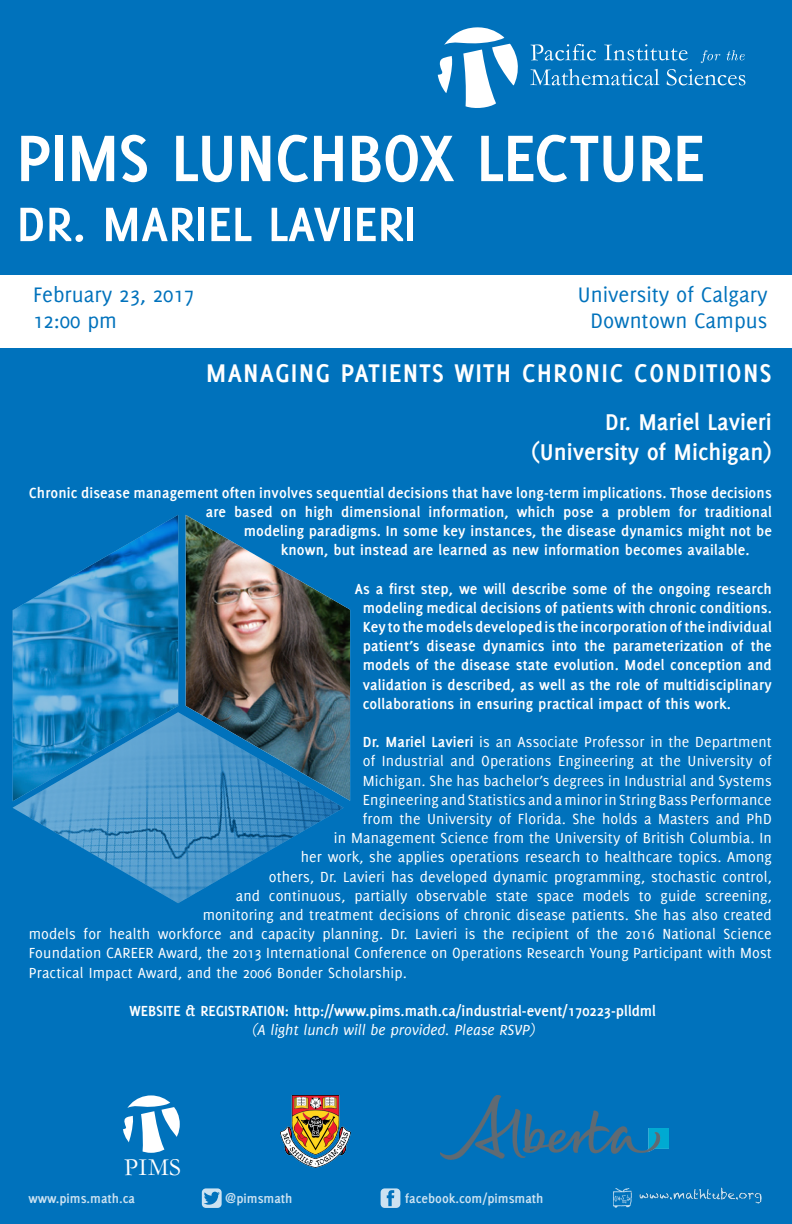
<style>
.page{position:relative;width:792px;height:1224px;background:#0072bc}
.page>*{position:absolute;margin:0;border:0;box-sizing:border-box;transform-origin:0 0}
.Date{font:700 72px "Delicious";letter-spacing:-.02em;color:#fff}
.Date-2{font:700 53px "Delicious";color:#fff}
.t1{font:700 28px "Delicious";letter-spacing:.04em;color:#fff}
.t2{font:700 25px "Delicious";color:#fff}
.t3{font:24.9px "Garamond";color:#fff}
.White_bar_text{font:23px "Delicious";color:#0072bc}
.t4{font:16px "Delicious";letter-spacing:.01em;color:#fff}
.t5{font:700 16px/19.2px "Delicious";letter-spacing:.01em;color:#fff;text-align:justify}
.t6{font:700 14px "Delicious";color:#fff}
.s1{font-weight:700}
.s2{font-weight:400;font-style:italic}
</style>
<div class="page">
<img style="left:614px;top:1188px;width:148px;height:20px">
<svg style="left:381px;top:1188px;width:19px;height:20px"></svg>
<svg style="left:202px;top:1188px;width:20px;height:20px"></svg>
<svg style="left:438px;top:27px;width:80px;height:81px"></svg>
<svg style="left:531px;top:44px;width:65px;height:17px"></svg>
<svg style="left:604px;top:44px;width:84px;height:17px"></svg>
<svg style="left:701px;top:50px;width:19px;height:13px"></svg>
<svg style="left:727px;top:50px;width:18px;height:10px"></svg>
<svg style="left:530px;top:69px;width:129px;height:16px"></svg>
<svg style="left:667px;top:69px;width:78px;height:16px"></svg>
<svg style="left:123px;top:1095px;width:57px;height:58px"></svg>
<img style="left:440px;top:1095px;width:228px;height:65px">
<div style="left:0;top:275px;width:792px;height:73px;background:#fff"></div>
<img style="left:12px;top:515px;width:339px;height:388px">
<img style="left:281px;top:1095px;width:70px;height:72px">
<p class="Date" style="left:17px;top:116px;width:690px">PIMS LUNCHBOX LECTURE</p>
<p class="Date-2" style="left:17px;top:194px;width:402px">DR. MARIEL LAVIERI</p>
<p class="White_bar_text" style="left:33px;top:282px;width:163px">February 23, 2017</p>
<p class="White_bar_text" style="left:33px;top:308px;width:85px">12:00 pm</p>
<p class="White_bar_text" style="left:578px;top:282px;width:191px">University of Calgary</p>
<p class="White_bar_text" style="left:591px;top:308px;width:179px">Downtown Campus</p>
<p class="t1" style="left:206px;top:357px;width:567px">MANAGING PATIENTS WITH CHRONIC CONDITIONS</p>
<p class="t2" style="left:605px;top:408px;width:168px">Dr. Mariel Lavieri</p>
<p class="t2" style="left:532px;top:438px;width:242px">(University of Michigan)</p>
<p class="t5" style="left:29px;top:483px;width:744px">Chronic disease management often involves sequential decisions that have long-term implications. Those decisions</p>
<p class="t5" style="left:206px;top:502px;width:567px">are based on high dimensional information, which pose a problem for traditional</p>
<p class="t5" style="left:244px;top:521px;width:530px">modeling paradigms. In some key instances, the disease dynamics might not be</p>
<p class="t5" style="left:281px;top:540px;width:470px">known, but instead are learned as new information becomes available.</p>
<p class="t5" style="left:363px;top:579px;width:411px;text-indent:-8px">As a first step, we will describe some of the ongoing research modeling medical decisions of patients with chronic conditions.<br>Key to the models developed is the incorporation of the individual patient’s disease dynamics into the parameterization of the models of the disease state evolution. Model conception and validation is described, as well as the role of multidisciplinary collaborations in ensuring practical impact of this work.</p>
<p class="t4" style="left:363px;top:733px;width:411px"><span class="s1">Dr. Mariel Lavieri</span> is an Associate Professor in the Department</p>
<p class="t4" style="left:363px;top:752px;width:410px">of Industrial and Operations Engineering at the University of</p>
<p class="t4" style="left:363px;top:771px;width:410px">Michigan. She has bachelor’s degrees in Industrial and Systems</p>
<p class="t4" style="left:363px;top:790px;width:411px">Engineering and Statistics and a minor in String Bass Performance</p>
<p class="t4" style="left:363px;top:810px;width:411px">from the University of Florida. She holds a Masters and PhD</p>
<p class="t4" style="left:334px;top:829px;width:439px">in Management Science from the University of British Columbia. In</p>
<p class="t4" style="left:301px;top:848px;width:473px">her work, she applies operations research to healthcare topics. Among</p>
<p class="t4" style="left:269px;top:867px;width:505px">others, Dr. Lavieri has developed dynamic programming, stochastic control,</p>
<p class="t4" style="left:236px;top:886px;width:538px">and continuous, partially observable state space models to guide screening,</p>
<p class="t4" style="left:203px;top:906px;width:571px">monitoring and treatment decisions of chronic disease patients. She has also created</p>
<p class="t4" style="left:29px;top:925px;width:745px">models for health workforce and capacity planning. Dr. Lavieri is the recipient of the 2016 National Science</p>
<p class="t4" style="left:29px;top:944px;width:745px">Foundation CAREER Award, the 2013 International Conference on Operations Research Young Participant with Most</p>
<p class="t4" style="left:29px;top:963px;width:380px">Practical Impact Award, and the 2006 Bonder Scholarship.</p>
<p class="t5" style="left:130px;top:1001px;width:528px;text-align:center">WEBSITE &amp; REGISTRATION: http://www.pims.math.ca/industrial-event/170223-plldml <span class="s2">(A light lunch will be provided. Please RSVP)</span></p>
<p class="t3" style="left:124px;top:1150px;width:59px">PIMS</p>
<p class="t6" style="left:28px;top:1190px;width:108px">www.pims.math.ca</p>
<p class="t6" style="left:225px;top:1190px;width:69px">@pimsmath</p>
<p class="t6" style="left:405px;top:1190px;width:140px">facebook.com/pimsmath</p>
</div>
